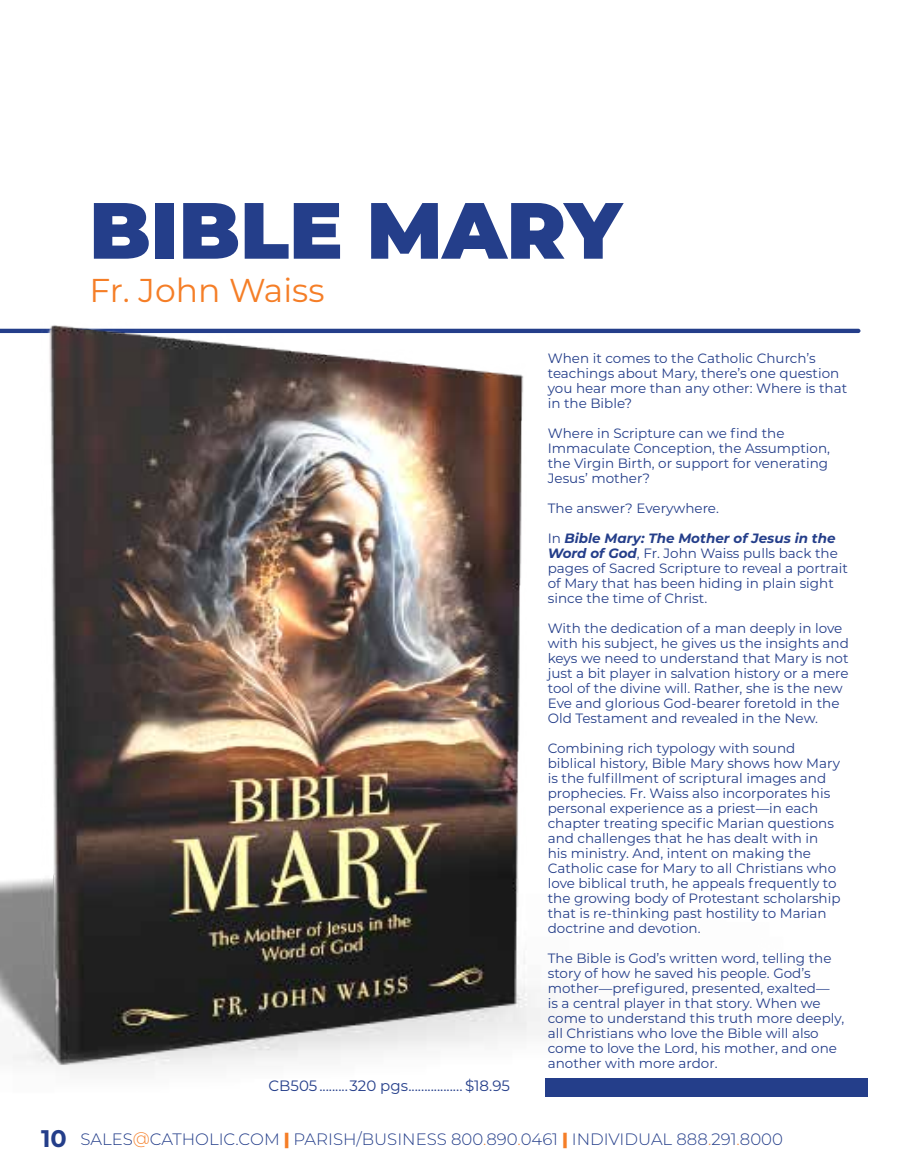
<style>
.page{position:relative;width:905px;height:1175px;background:#fff}
.page>*{position:absolute;margin:0;border:0;box-sizing:border-box;transform-origin:0 0}
.t1{font:900 79.5px "Montserrat";color:#243e8a}
.t2{font:33px "Montserrat";color:#f57e27}
.t3{font:300 16.5px "Montserrat";color:#243e8a}
.t4{font:15px "Montserrat";color:#243e8a}
.t5{font:13.5px/15px "Montserrat";color:#243e8a}
.s1{font-weight:700;font-style:italic}
.s2{font-weight:700;font-size:24px}
.s3{color:#f57e27}
.s4{font-weight:900;color:#f57e27}
</style>
<div class="page">
<svg style="left:820px;top:329px;width:40px;height:4px"></svg>
<img style="left:0;top:325px;width:820px;height:748px">
<div style="left:545px;top:1078px;width:322px;height:19px;background:#243e8a"></div>
<h1 class="t1" style="left:89px;top:171px;width:533px">BIBLE MARY</h1>
<h2 class="t2" style="left:89px;top:268px;width:237px">Fr. John Waiss</h2>
<p class="t4" style="left:268px;top:1075px;width:243px">CB505.........320 pgs................. $18.95</p>
<p class="t5" style="left:547px;top:350px;width:301px">When it comes to the Catholic Church’s teachings about Mary, there’s one question you hear more than any other: Where is that in the Bible?</p>
<p class="t5" style="left:547px;top:425px;width:284px">Where in Scripture can we find the Immaculate Conception, the Assumption, the Virgin Birth, or support for venerating Jesus’ mother?</p>
<p class="t5" style="left:547px;top:500px;width:173px">The answer? Everywhere.</p>
<p class="t5" style="left:547px;top:530px;width:301px">In <span class="s1">Bible Mary: The Mother of Jesus in the Word of God</span>, Fr. John Waiss pulls back the pages of Sacred Scripture to reveal a portrait of Mary that has been hiding in plain sight since the time of Christ.</p>
<p class="t5" style="left:547px;top:620px;width:302px">With the dedication of a man deeply in love with his subject, he gives us the insights and keys we need to understand that Mary is not just a bit player in salvation history or a mere tool of the divine will. Rather, she is the new Eve and glorious God-bearer foretold in the Old Testament and revealed in the New.</p>
<p class="t5" style="left:547px;top:740px;width:294px">Combining rich typology with sound biblical history, Bible Mary shows how Mary is the fulfillment of scriptural images and prophecies. Fr. Waiss also incorporates his personal experience as a priest―in each chapter treating specific Marian questions and challenges that he has dealt with in his ministry. And, intent on making the Catholic case for Mary to all Christians who love biblical truth, he appeals frequently to the growing body of Protestant scholarship that is re-thinking past hostility to Marian doctrine and devotion.</p>
<p class="t5" style="left:547px;top:950px;width:298px">The Bible is God’s written word, telling the story of how he saved his people. God’s mother―prefigured, presented, exalted―<br>is a central player in that story. When we come to understand this truth more deeply, all Christians who love the Bible will also come to love the Lord, his mother, and one another with more ardor.</p>
<p class="t3" style="left:41px;top:1127px;width:743px"><span class="s2">10</span> SALES<span class="s3">@</span>CATHOLIC.COM <span class="s4">|</span> PARISH/BUSINESS 800<span class="s3">.</span>890<span class="s3">.</span>0461 <span class="s4">|</span> INDIVIDUAL 888<span class="s3">.</span>291<span class="s3">.</span>8000</p>
</div>
